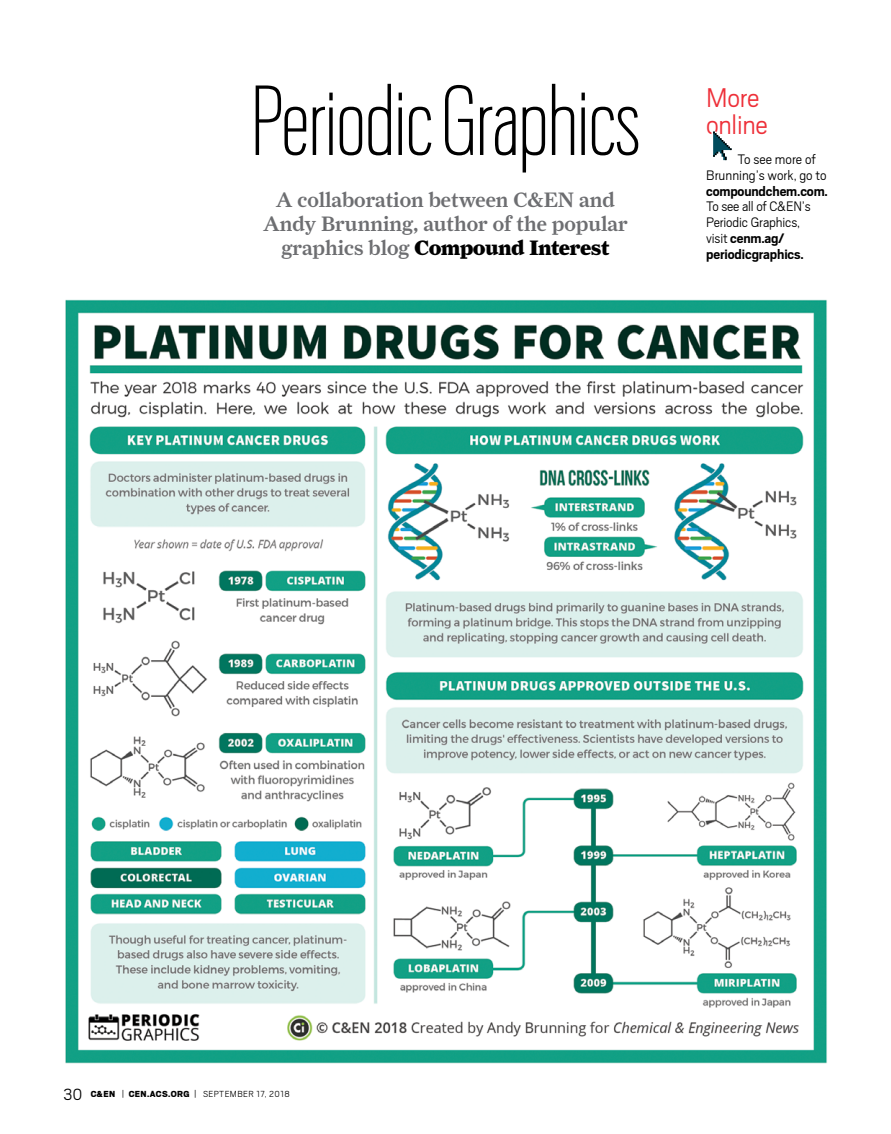
<style>
.page{position:relative;width:891px;height:1134px;background:#fff}
.page>*{position:absolute;margin:0;border:0;box-sizing:border-box;transform-origin:0 0}
.t1{font:100 111px "Scout Cond";letter-spacing:-.01em;color:#000}
.t2{font:300 30px/27px "Scout";letter-spacing:-.01em;color:#ee3039}
.t3{font:500 21px/24px "Farnham Display";color:#6d6e71;text-align:center}
.t4{font:300 15.3px/15.8px "Scout";letter-spacing:-.01em;color:#000}
.t5{font:700 15.3px "Scout";letter-spacing:-.01em;color:#000}
.t6{font:300 9.75px "Scout";letter-spacing:.04em;color:#000}
.s1{font-weight:900;color:#000}
.s2{font-weight:700}
.s3{font-size:18px}
.s4{font-weight:900}
</style>
<div class="page">
<img style="left:65px;top:299px;width:762px;height:765px">
<svg style="left:713px;top:131px;width:19px;height:30px"></svg>
<h1 class="t1" style="left:250px;top:64px;width:393px">Periodic Graphics</h1>
<h3 class="t3" style="left:263px;top:187px;width:366px">A collaboration between C&amp;EN and<br>Andy Brunning, author of the popular graphics blog <span class="s1">Compound Interest</span></h3>
<h2 class="t2" style="left:706px;top:84px;width:63px">More online</h2>
<p class="t4" style="left:706px;top:152px;width:122px;text-indent:32px">To see more of<br>Brunning’s work, go to</p>
<p class="t5" style="left:706px;top:183px;width:123px">compoundchem.com.</p>
<p class="t4" style="left:706px;top:199px;width:106px">To see all of C&amp;EN’s<br>Periodic Graphics, visit <span class="s2">cenm.ag/ periodicgraphics.</span></p>
<p class="t6" style="left:63px;top:1089px;width:228px"><span class="s3">30</span> <span class="s4">C&amp;EN</span> | <span class="s4">CEN.ACS.ORG</span> | SEPTEMBER 17, 2018</p>
</div>
